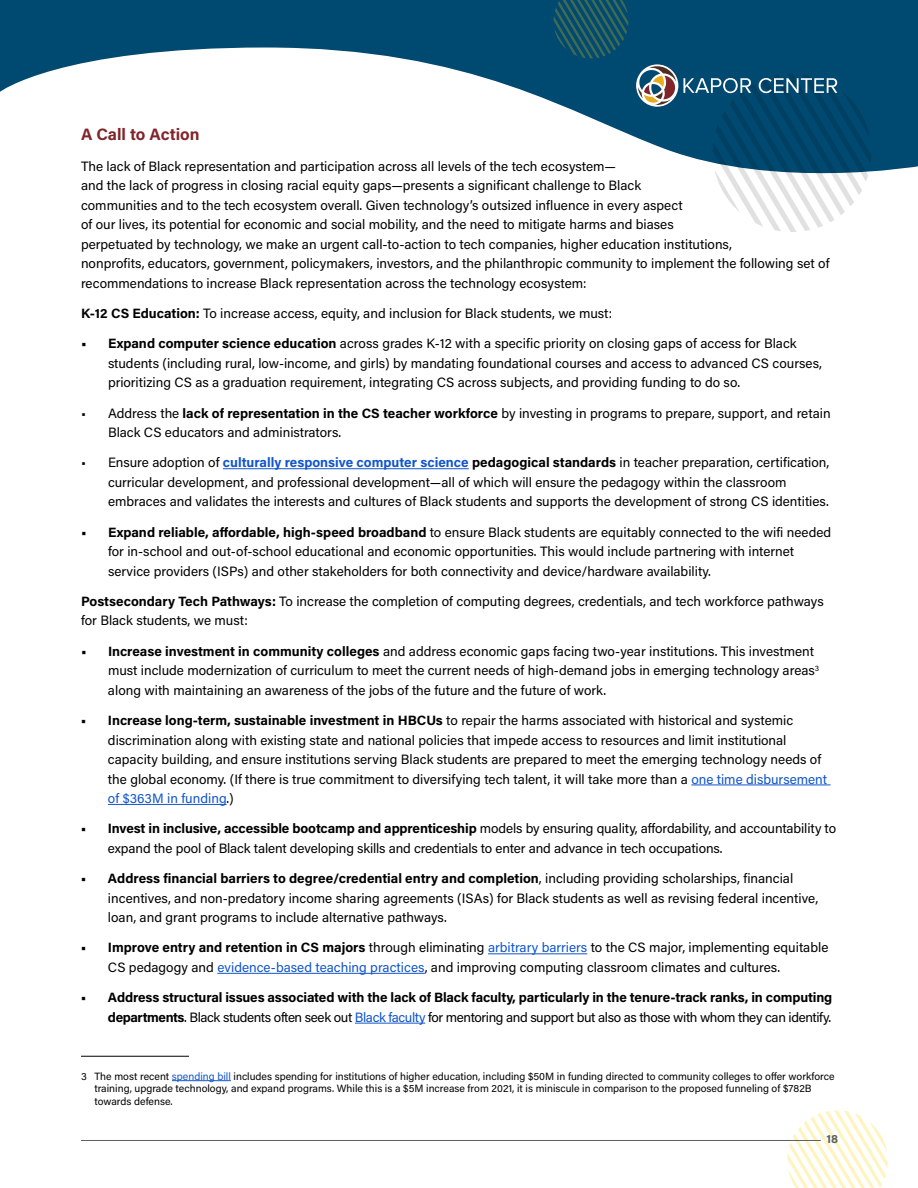
<style>
.page{position:relative;width:918px;height:1188px;background:#fff}
.page>*{position:absolute;margin:0;border:0;box-sizing:border-box;transform-origin:0 0}
.t1{font:700 16.5px "Acumin Pro";color:#80252a}
.t2{font:13.5px/19.5px "Acumin Pro";color:#000}
.t3{font:700 13.5px/19.5px "Acumin Pro";letter-spacing:-.01em;color:#000;text-align:right}
.t4{font:700 12px "Acumin Pro";color:#5b6063}
.t5{font:10.5px/12.6px "Acumin Pro";color:#000}
.s1{font-weight:700}
.s2{font-weight:700;color:#15c}
.s3{color:#15c}
.s4{font-weight:400}
.s5{font-weight:400;color:#15c}
</style>
<div class="page">
<svg style="left:787px;top:1110px;width:101px;height:78px"></svg>
<svg style="left:0;top:0;width:918px;height:172px"></svg>
<svg style="left:554px;top:0;width:74px;height:59px;background:#155466"></svg>
<hr style="left:81px;top:1140px;width:740px;height:1px;background:#5b6063">
<svg style="left:636px;top:64px;width:235px;height:168px"></svg>
<hr style="left:223px;top:468px;width:246px;height:1px;background:#15c">
<hr style="left:691px;top:785px;width:140px;height:1px;background:#15c">
<hr style="left:108px;top:804px;width:119px;height:1px;background:#15c">
<hr style="left:488px;top:953px;width:99px;height:1px;background:#15c">
<hr style="left:217px;top:973px;width:208px;height:1px;background:#15c">
<hr style="left:355px;top:1023px;width:70px;height:1px;background:#15c">
<hr style="left:81px;top:1056px;width:108px;height:1px;background:#000">
<hr style="left:172px;top:1080px;width:59px;height:1px;background:#15c">
<p class="t1" style="left:81px;top:123px;width:120px">A Call to Action</p>
<p class="t2" style="left:81px;top:156px;width:750px">The lack of Black representation and participation across all levels of the tech ecosystem—<br>and the lack of progress in closing racial equity gaps—presents a significant challenge to Black<br>communities and to the tech ecosystem overall. Given technology’s outsized influence in every aspect<br>of our lives, its potential for economic and social mobility, and the need to mitigate harms and biases<br>perpetuated by technology, we make an urgent call-to-action to tech companies, higher education institutions,<br>nonprofits, educators, government, policymakers, investors, and the philanthropic community to implement the following set of recommendations to increase Black representation across the technology ecosystem:</p>
<p class="t2" style="left:81px;top:303px;width:533px"><span class="s1">K-12 CS Education:</span> To increase access, equity, and inclusion for Black students, we must:</p>
<p class="t2" style="left:108px;top:333px;width:716px;text-indent:-27px"><span class="s1">• Expand computer science education</span> across grades K-12 with a specific priority on closing gaps of access for Black students (including rural, low-income, and girls) by mandating foundational courses and access to advanced CS courses, prioritizing CS as a graduation requirement, integrating CS across subjects, and providing funding to do so.</p>
<p class="t2" style="left:108px;top:402px;width:724px;text-indent:-27px">• Address the <span class="s1">lack of representation in the CS teacher workforce</span> by investing in programs to prepare, support, and retain<br>Black CS educators and administrators.</p>
<p class="t2" style="left:108px;top:452px;width:723px;text-indent:-27px">• Ensure adoption of <span class="s2">culturally responsive computer science</span> <span class="s1">pedagogical standards</span> in teacher preparation, certification, curricular development, and professional development—all of which will ensure the pedagogy within the classroom embraces and validates the interests and cultures of Black students and supports the development of strong CS identities.</p>
<p class="t2" style="left:108px;top:522px;width:725px;text-indent:-27px"><span class="s1">• Expand reliable, affordable, high-speed broadband</span> to ensure Black students are equitably connected to the wifi needed for in-school and out-of-school educational and economic opportunities. This would include partnering with internet service providers (ISPs) and other stakeholders for both connectivity and device/hardware availability.</p>
<p class="t2" style="left:81px;top:591px;width:744px"><span class="s1">Postsecondary Tech Pathways:</span> To increase the completion of computing degrees, credentials, and tech workforce pathways for Black students, we must:</p>
<p class="t2" style="left:108px;top:641px;width:713px;text-indent:-27px"><span class="s1">• Increase investment in community colleges</span> and address economic gaps facing two-year institutions. This investment must include modernization of curriculum to meet the current needs of high-demand jobs in emerging technology areas<sup>3 </sup>along with maintaining an awareness of the jobs of the future and the future of work.</p>
<p class="t2" style="left:108px;top:710px;width:721px;text-indent:-27px"><span class="s1">• Increase long-term, sustainable investment in HBCUs</span> to repair the harms associated with historical and systemic discrimination along with existing state and national policies that impede access to resources and limit institutional capacity building, and ensure institutions serving Black students are prepared to meet the emerging technology needs of the global economy. (If there is true commitment to diversifying tech talent, it will take more than a <span class="s3">one time disbursement of $363M in funding</span>.)</p>
<p class="t2" style="left:108px;top:818px;width:730px;text-indent:-27px"><span class="s1">• Invest in inclusive, accessible bootcamp and apprenticeship</span> models by ensuring quality, affordability, and accountability to expand the pool of Black talent developing skills and credentials to enter and advance in tech occupations.</p>
<p class="t2" style="left:108px;top:868px;width:712px;text-indent:-27px"><span class="s1">• Address financial barriers to degree/credential entry and completion</span>, including providing scholarships, financial incentives, and non-predatory income sharing agreements (ISAs) for Black students as well as revising federal incentive, loan, and grant programs to include alternative pathways.</p>
<p class="t2" style="left:108px;top:937px;width:722px;text-indent:-27px"><span class="s1">• Improve entry and retention in CS majors</span> through eliminating <span class="s3">arbitrary barriers</span> to the CS major, implementing equitable<br>CS pedagogy and <span class="s3">evidence-based teaching practices</span>, and improving computing classroom climates and cultures.</p>
<p class="t3" style="left:81px;top:987px;width:753px">• Address structural issues associated with the lack of Black faculty, particularly in the tenure-track ranks, in computing departments<span class="s4">. Black students often seek out</span> <span class="s5">Black faculty</span> <span class="s4">for mentoring and support but also as those with whom they can identify.</span></p>
<p class="t5" style="left:95px;top:1069px;width:742px;text-indent:-14px">3 The most recent <span class="s3">spending bill</span> includes spending for institutions of higher education, including $50M in funding directed to community colleges to offer workforce training, upgrade technology, and expand programs. While this is a $5M increase from 2021, it is miniscule in comparison to the proposed funneling of $782B towards defense.</p>
<p class="t4" style="left:826px;top:1130px;width:13px">18</p>
</div>
